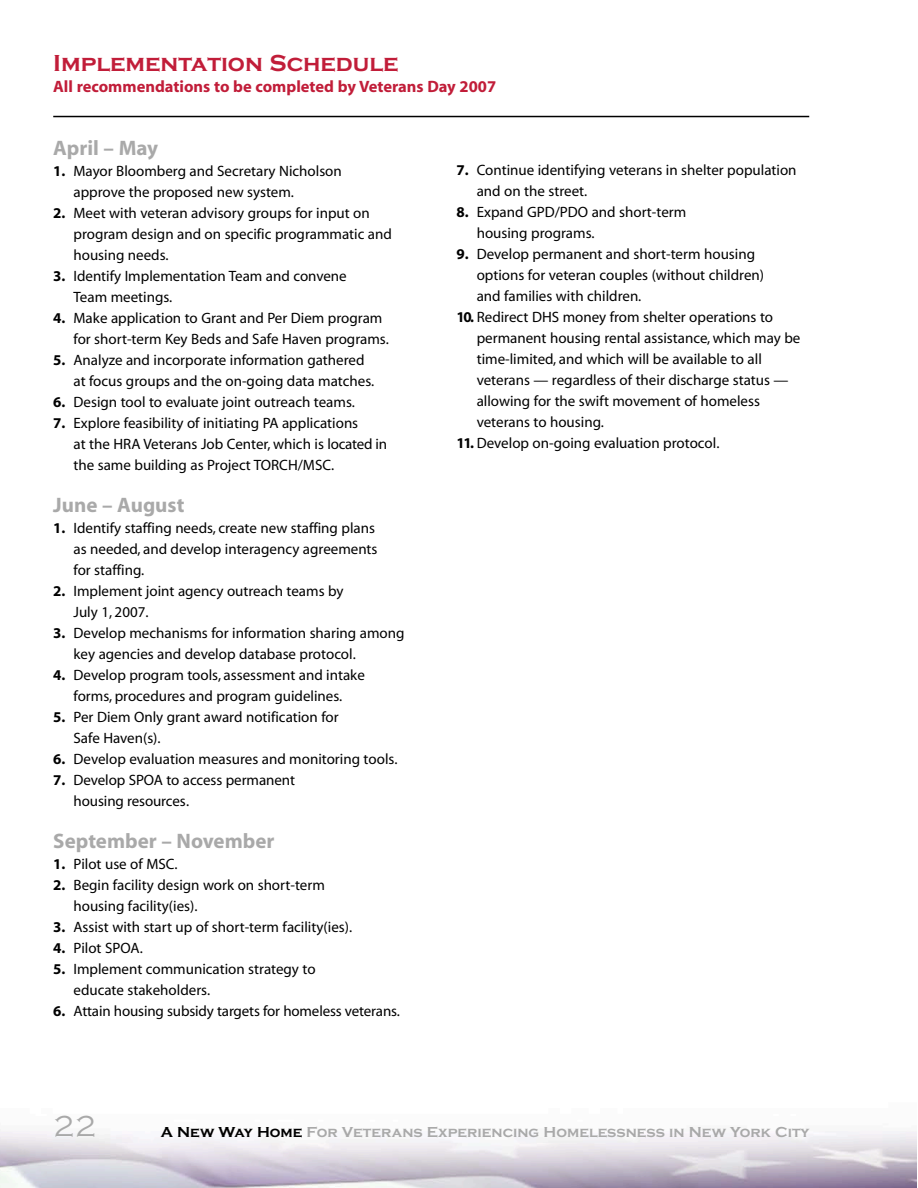
<style>
.page{position:relative;width:918px;height:1188px;background:#fff}
.page>*{position:absolute;margin:0;border:0;box-sizing:border-box;transform-origin:0 0}
.t1{font:30px "Copperplate T Ligh";color:#a9a9a9}
.t2{font:700 24px "Copperplate T";color:#c11d39}
.t3{font:700 21px "Myriad";color:#a9a9a9}
.t4{font:700 16.5px "Myriad";color:#c11d39}
.t5{font:15px/21px "Myriad";color:#000}
.t6{font:700 15px "Copperplate T";color:#a9a9a9}
.s1{font-weight:700}
.s2{color:#000}
</style>
<div class="page">
<img style="left:0;top:1129px;width:917px;height:59px">
<hr style="left:53px;top:116px;width:756px;height:1px;background:#000">
<h2 class="t2" style="left:53px;top:55px;width:347px">Implementation Schedule</h2>
<p class="t4" style="left:53px;top:80px;width:444px">All recommendations to be completed by Veterans Day 2007</p>
<h3 class="t3" style="left:53px;top:140px;width:106px">April – May</h3>
<p class="t5" style="left:73px;top:161px;width:270px;text-indent:-20px"><span class="s1">1.</span> Mayor Bloomberg and Secretary Nicholson approve the proposed new system.</p>
<p class="t5" style="left:73px;top:203px;width:320px;text-indent:-20px"><span class="s1">2.</span> Meet with veteran advisory groups for input on program design and on specific programmatic and housing needs.</p>
<p class="t5" style="left:73px;top:266px;width:275px;text-indent:-20px"><span class="s1">3.</span> Identify Implementation Team and convene<br>Team meetings.</p>
<p class="t5" style="left:73px;top:308px;width:317px;text-indent:-20px"><span class="s1">4.</span> Make application to Grant and Per Diem program for short-term Key Beds and Safe Haven programs.</p>
<p class="t5" style="left:73px;top:350px;width:302px;text-indent:-20px"><span class="s1">5.</span> Analyze and incorporate information gathered at focus groups and the on-going data matches.</p>
<p class="t5" style="left:53px;top:392px;width:303px"><span class="s1">6.</span> Design tool to evaluate joint outreach teams.</p>
<p class="t5" style="left:73px;top:413px;width:315px;text-indent:-20px"><span class="s1">7.</span> Explore feasibility of initiating PA applications<br>at the HRA Veterans Job Center, which is located in the same building as Project TORCH/MSC.</p>
<h3 class="t3" style="left:53px;top:497px;width:133px">June – August</h3>
<p class="t5" style="left:73px;top:518px;width:306px;text-indent:-20px"><span class="s1">1.</span> Identify staffing needs, create new staffing plans as needed, and develop interagency agreements for staffing.</p>
<p class="t5" style="left:73px;top:581px;width:272px;text-indent:-20px"><span class="s1">2.</span> Implement joint agency outreach teams by<br>July 1, 2007.</p>
<p class="t5" style="left:73px;top:623px;width:333px;text-indent:-20px"><span class="s1">3.</span> Develop mechanisms for information sharing among key agencies and develop database protocol.</p>
<p class="t5" style="left:53px;top:665px;width:313px;text-align:center"><span class="s1">4.</span> Develop program tools, assessment and intake forms, procedures and program guidelines.</p>
<p class="t5" style="left:73px;top:707px;width:267px;text-indent:-20px"><span class="s1">5.</span> Per Diem Only grant award notification for<br>Safe Haven(s).</p>
<p class="t5" style="left:53px;top:749px;width:346px"><span class="s1">6.</span> Develop evaluation measures and monitoring tools.</p>
<p class="t5" style="left:73px;top:770px;width:223px;text-indent:-20px"><span class="s1">7.</span> Develop SPOA to access permanent housing resources.</p>
<h3 class="t3" style="left:53px;top:833px;width:223px">September – November</h3>
<p class="t5" style="left:53px;top:854px;width:126px"><span class="s1">1.</span> Pilot use of MSC.</p>
<p class="t5" style="left:73px;top:875px;width:253px;text-indent:-20px"><span class="s1">2.</span> Begin facility design work on short-term housing facility(ies).</p>
<p class="t5" style="left:53px;top:917px;width:300px"><span class="s1">3.</span> Assist with start up of short-term facility(ies).</p>
<p class="t5" style="left:53px;top:938px;width:91px"><span class="s1">4.</span> Pilot SPOA.</p>
<p class="t5" style="left:73px;top:959px;width:244px;text-indent:-20px"><span class="s1">5.</span> Implement communication strategy to educate stakeholders.</p>
<p class="t5" style="left:53px;top:1001px;width:348px"><span class="s1">6.</span> Attain housing subsidy targets for homeless veterans.</p>
<p class="t5" style="left:477px;top:161px;width:321px;text-indent:-20px"><span class="s1">7.</span> Continue identifying veterans in shelter population and on the street.</p>
<p class="t5" style="left:477px;top:203px;width:211px;text-indent:-20px"><span class="s1">8.</span> Expand GPD/PDO and short-term housing programs.</p>
<p class="t5" style="left:477px;top:245px;width:289px;text-indent:-20px"><span class="s1">9.</span> Develop permanent and short-term housing options for veteran couples (without children) and families with children.</p>
<p class="t5" style="left:477px;top:308px;width:325px;text-indent:-20px"><span class="s1">10.</span> Redirect DHS money from shelter operations to permanent housing rental assistance, which may be time-limited, and which will be available to all veterans — regardless of their discharge status — allowing for the swift movement of homeless veterans to housing.</p>
<p class="t5" style="left:456px;top:434px;width:264px"><span class="s1">11.</span> Develop on-going evaluation protocol.</p>
<h1 class="t1" style="left:53px;top:1116px;width:45px">22</h1>
<p class="t6" style="left:161px;top:1127px;width:650px"><span class="s2">A New Way Home</span> For Veterans Experiencing Homelessness in New York City</p>
</div>
